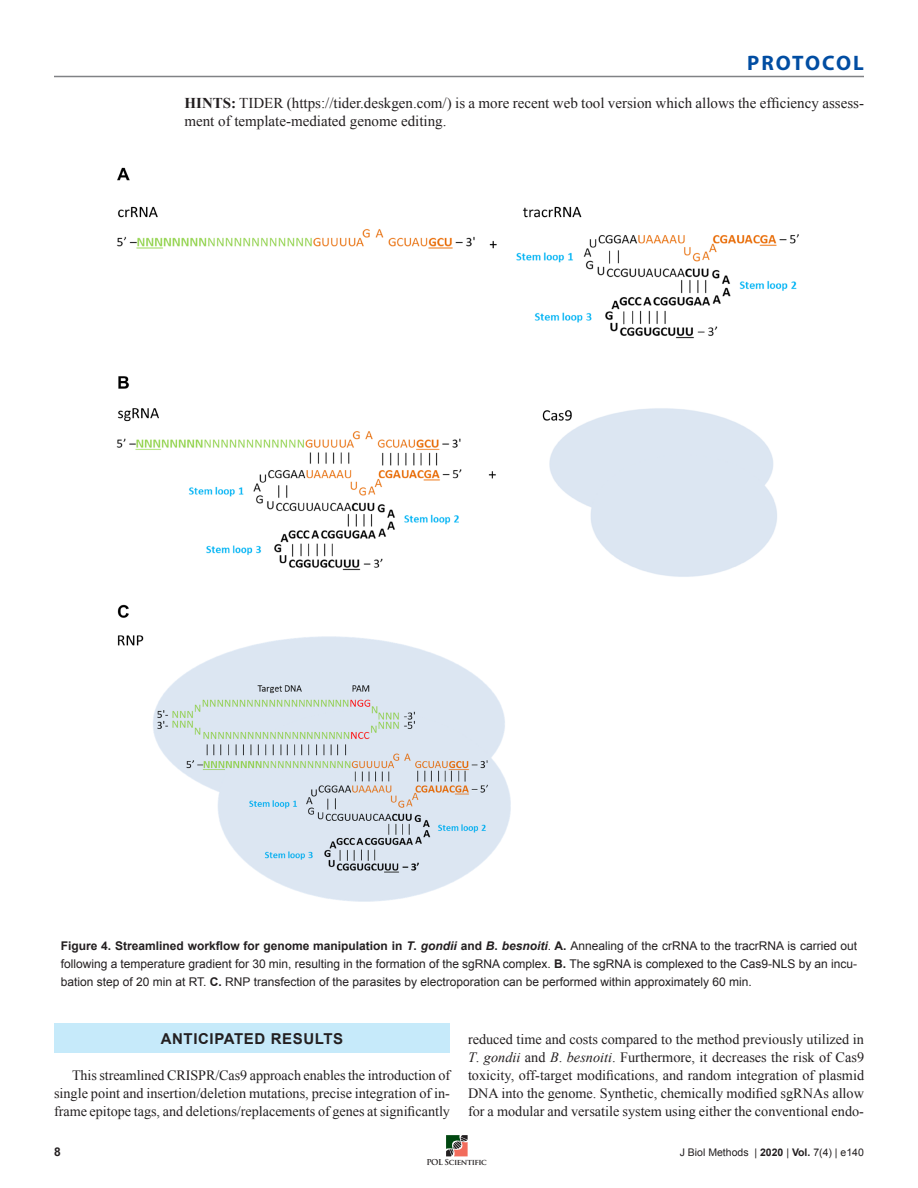
<style>
.page{position:relative;width:918px;height:1188px;background:#fff}
.page>*{position:absolute;margin:0;border:0;box-sizing:border-box;transform-origin:0 0}
.t1{font:700 21px "Myriad Pro";letter-spacing:.09em;color:#014da2}
.Tip_Caution_-_proced{font:15px/18px "Times New Roman";color:#231f20}
.Section_Header{font:700 15px "Arial";letter-spacing:.04em;color:#231f20}
.Body{font:14.25px/18px "Times New Roman";color:#231f20;text-align:justify}
.Figure_Legend_-_Span{font:12px/18px "Arial";color:#231f20;text-align:justify}
.t2{font:700 12px "Arial";color:#231f20}
.t3{font:10.5px "Arial";color:#231f20}
.t4{font:700 7.95px "Trajan Pro";letter-spacing:-.05em;color:#231f20}
.s1{font-weight:700}
.s2{font-weight:700;font-style:italic}
.s3{font-style:italic}
</style>
<div class="page">
<svg style="left:446px;top:1135px;width:22px;height:21px"></svg>
<hr style="left:54px;top:76px;width:810px;height:1px;background:#808285">
<img style="left:116px;top:167px;width:683px;height:735px">
<div style="left:54px;top:1023px;width:396px;height:30px;background:#c6eafa"></div>
<h1 class="t1" style="left:747px;top:49px;width:118px">PROTOCOL</h1>
<p class="Tip_Caution_-_proced" style="left:184px;top:94px;width:681px"><span class="s1">HINTS:</span> TIDER (https://tider.deskgen.com/) is a more recent web tool version which allows the efficiency assess&shy;ment of template-mediated genome editing.</p>
<p class="Figure_Legend_-_Span" style="left:61px;top:936px;width:798px"><span class="s1">Figure 4. Streamlined workflow for genome manipulation in</span> <span class="s2">T</span><span class="s1">.</span> <span class="s2">gondii</span> <span class="s1">and</span> <span class="s2">B</span><span class="s1">.</span> <span class="s2">besnoiti</span>. <span class="s1">A.</span> Annealing of the crRNA to the tracrRNA is carried out following a temperature gradient for 30 min, resulting in the formation of the sgRNA complex. <span class="s1">B.</span> The sgRNA is complexed to the Cas9-NLS by an incu&shy;bation step of 20 min at RT. <span class="s1">C.</span> RNP transfection of the parasites by electroporation can be performed within approximately 60 min.</p>
<p class="Section_Header" style="left:161px;top:1029px;width:184px">ANTICIPATED RESULTS</p>
<p class="Body" style="left:54px;top:1066px;width:398px;text-indent:18px">This streamlined CRISPR/Cas9 approach enables the introduction of single point and insertion/deletion mutations, precise integration of in&shy;frame epitope tags, and deletions/replacements of genes at significantly</p>
<p class="Body" style="left:468px;top:1030px;width:398px">reduced time and costs compared to the method previously utilized in <span class="s3">T</span>. <span class="s3">gondii</span> and <span class="s3">B</span>. <span class="s3">besnoiti</span>. Furthermore, it decreases the risk of Cas9 toxicity, off-target modifications, and random integration of plasmid DNA into the genome. Synthetic, chemically modified sgRNAs allow for a modular and versatile system using either the conventional endo-</p>
<p class="t2" style="left:54px;top:1144px;width:8px">8</p>
<p class="t3" style="left:680px;top:1145px;width:186px">J Biol Methods | <span class="s1">2020</span> | <span class="s1">Vol.</span> 7(4) | e140</p>
<p class="t4" style="left:427px;top:1158px;width:62px">POL Scientific</p>
</div>
